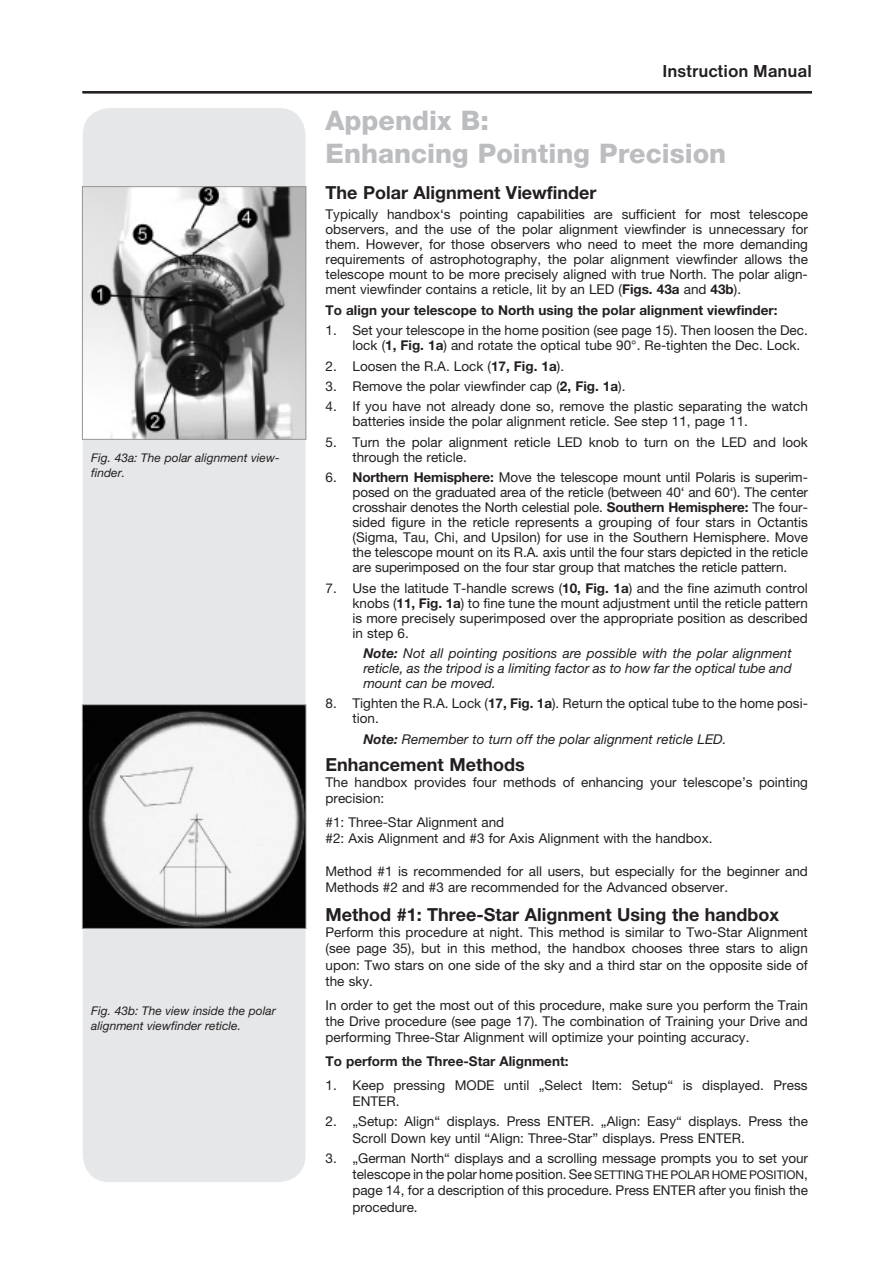
<style>
.page{position:relative;width:893px;height:1263px;background:#fff}
.page>*{position:absolute;margin:0;border:0;box-sizing:border-box;transform-origin:0 0}
.t1{font:800 27px/32.4px "Helvetica Neue";color:#bcbdc0}
.t2{font:700 18px "Helvetica Neue";color:#231f20}
.t3{font:700 18px "Nimbus San D";color:#231f20}
.t4{font:13.5px/15px "Helvetica Neue";color:#231f20}
.t5{font:italic 13.5px/15px "Helvetica Neue";color:#231f20;text-align:justify}
.t6{font:700 13.5px "Helvetica Neue";color:#231f20}
.t7{font:italic 12px/14.4px "Helvetica Neue";color:#231f20}
.s1{font-weight:700}
.s2{font-size:12px}
</style>
<div class="page">
<hr style="left:83px;top:91px;width:729px;height:2px;background:#231f20">
<div style="left:83px;top:108px;width:223px;height:1074px;background:#e6e7e9;border-radius:27px"></div>
<img style="left:84px;top:188px;width:220px;height:250px">
<div style="left:82px;top:186px;width:224px;height:254px;border:1px solid #939598"></div>
<img style="left:84px;top:706px;width:220px;height:221px">
<div style="left:82px;top:704px;width:224px;height:225px;border:1px solid #939598"></div>
<p class="t7" style="left:91px;top:450px;width:190px">Fig. 43a: The polar alignment view&shy;finder.</p>
<p class="t7" style="left:91px;top:1003px;width:186px">Fig. 43b: The view inside the polar alignment viewfinder reticle.</p>
<h2 class="t3" style="left:662px;top:61px;width:151px">Instruction Manual</h2>
<h1 class="t1" style="left:326px;top:104px;width:402px">Appendix B:<br>Enhancing Pointing Precision</h1>
<h2 class="t2" style="left:326px;top:181px;width:273px">The Polar Alignment Viewfinder</h2>
<p class="t4" style="left:326px;top:207px;width:484px;text-align:justify">Typically handbox‘s pointing capabilities are sufficient for most telescope observers, and the use of the polar alignment viewfinder is unnecessary for them. However, for those observers who need to meet the more demanding requirements of astrophotography, the polar alignment viewfinder allows the telescope mount to be more precisely aligned with true North. The polar align&shy;ment viewfinder contains a reticle, lit by an LED (<span class="s1">Figs. 43a</span> and <span class="s1">43b</span>).</p>
<p class="t6" style="left:326px;top:302px;width:453px">To align your telescope to North using the polar alignment viewfinder:</p>
<p class="t4" style="left:353px;top:323px;width:457px;text-indent:-27px">1. Set your telescope in the home position (see page 15). Then loosen the Dec. lock (<span class="s1">1, Fig. 1a</span>) and rotate the optical tube 90°. Re-tighten the Dec. Lock.</p>
<p class="t4" style="left:326px;top:358px;width:240px">2. Loosen the R.A. Lock (<span class="s1">17, Fig. 1a</span>).</p>
<p class="t4" style="left:326px;top:379px;width:301px">3. Remove the polar viewfinder cap (<span class="s1">2, Fig. 1a</span>).</p>
<p class="t4" style="left:353px;top:399px;width:457px;text-indent:-27px">4. If you have not already done so, remove the plastic separating the watch batteries inside the polar alignment reticle. See step 11, page 11.</p>
<p class="t4" style="left:353px;top:434px;width:457px;text-indent:-27px">5. Turn the polar alignment reticle LED knob to turn on the LED and look through the reticle.</p>
<p class="t4" style="left:353px;top:470px;width:457px;text-align:justify;text-indent:-27px">6. <span class="s1">Northern Hemisphere:</span> Move the telescope mount until Polaris is superim&shy;posed on the graduated area of the reticle (between 40‘ and 60‘). The center crosshair denotes the North celestial pole. <span class="s1">Southern Hemisphere:</span> The four&shy;sided figure in the reticle represents a grouping of four stars in Octantis (Sigma, Tau, Chi, and Upsilon) for use in the Southern Hemisphere. Move the telescope mount on its R.A. axis until the four stars depicted in the reticle are superimposed on the four star group that matches the reticle pattern.</p>
<p class="t4" style="left:353px;top:580px;width:457px;text-align:justify;text-indent:-27px">7. Use the latitude T-handle screws (<span class="s1">10, Fig. 1a</span>) and the fine azimuth control knobs (<span class="s1">11, Fig. 1a</span>) to fine tune the mount adjustment until the reticle pattern is more precisely superimposed over the appropriate position as described in step 6.</p>
<p class="t5" style="left:363px;top:645px;width:430px"><span class="s1">Note:</span> Not all pointing positions are possible with the polar alignment reticle, as the tripod is a limiting factor as to how far the optical tube and mount can be moved.</p>
<p class="t4" style="left:353px;top:696px;width:457px;text-indent:-27px">8. Tighten the R.A. Lock (<span class="s1">17, Fig. 1a</span>). Return the optical tube to the home posi&shy;tion.</p>
<p class="t5" style="left:363px;top:731px;width:365px"><span class="s1">Note:</span> Remember to turn off the polar alignment reticle LED.</p>
<h2 class="t2" style="left:326px;top:753px;width:201px">Enhancement Methods</h2>
<p class="t4" style="left:326px;top:774px;width:484px;line-height:16.2px">The handbox provides four methods of enhancing your telescope’s pointing precision:</p>
<p class="t4" style="left:326px;top:814px;width:388px;line-height:16.2px">#1: Three-Star Alignment and<br>#2: Axis Alignment and #3 for Axis Alignment with the handbox.</p>
<p class="t4" style="left:326px;top:863px;width:484px;line-height:16.2px">Method #1 is recommended for all users, but especially for the beginner and<br>Methods #2 and #3 are recommended for the Advanced observer.</p>
<h2 class="t2" style="left:326px;top:903px;width:455px">Method #1: Three-Star Alignment Using the handbox</h2>
<p class="t4" style="left:326px;top:924px;width:484px;line-height:16.2px;text-align:justify">Perform this procedure at night. This method is similar to Two-Star Alignment (see page 35), but in this method, the handbox chooses three stars to align upon: Two stars on one side of the sky and a third star on the opposite side of the sky.</p>
<p class="t4" style="left:326px;top:996px;width:484px;line-height:16.2px;text-align:justify">In order to get the most out of this procedure, make sure you perform the Train the Drive procedure (see page 17). The combination of Training your Drive and performing Three-Star Alignment will optimize your pointing accuracy.</p>
<p class="t6" style="left:326px;top:1053px;width:244px">To perform the Three-Star Alignment:</p>
<p class="t4" style="left:353px;top:1076px;width:456px;line-height:16.2px;text-indent:-27px">1. Keep pressing MODE until „Select Item: Setup“ is displayed. Press<br>ENTER.</p>
<p class="t4" style="left:353px;top:1113px;width:457px;line-height:16.2px;text-indent:-27px">2. „Setup: Align“ displays. Press ENTER. „Align: Easy“ displays. Press the<br>Scroll Down key until “Align: Three-Star” displays. Press ENTER.</p>
<p class="t4" style="left:353px;top:1150px;width:457px;line-height:16.2px;text-align:justify;text-indent:-27px">3. „German North“ displays and a scrolling message prompts you to set your telescope in the polar home position. See <span class="s2">SETTING THE POLAR HOME POSITION</span>, page 14, for a description of this procedure. Press ENTER after you finish the procedure.</p>
</div>
